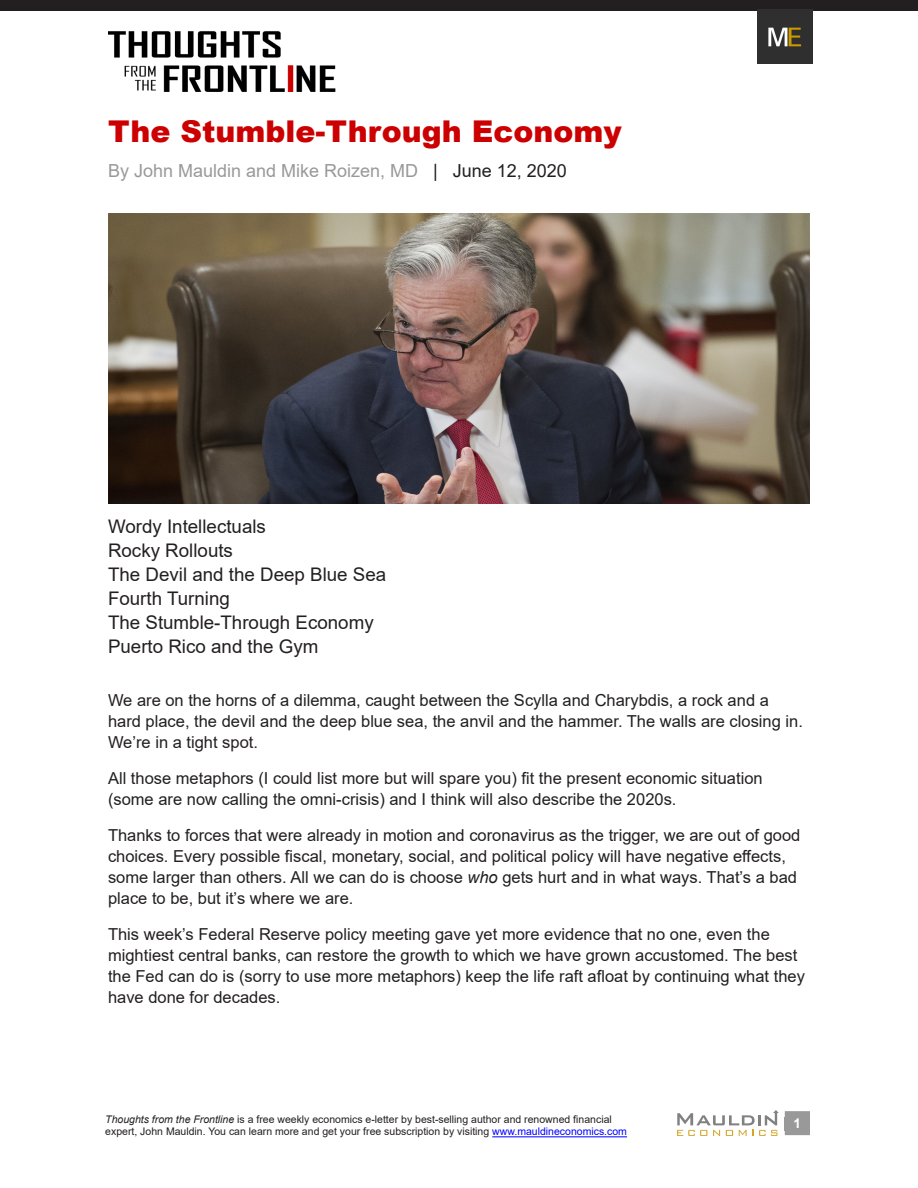
<style>
.page{position:relative;width:918px;height:1188px;background:#fff}
.page>*{position:absolute;margin:0;border:0;box-sizing:border-box;transform-origin:0 0}
.FirstHeading{font:900 30px "Arial";color:#cc0001}
.TOC-Subhead{font:18.75px "Arial";color:#231f20}
.Date-Issue{font:18px "Arial";color:#999}
.Body-Text{font:16.5px/21px "Arial";color:#231f20}
.Pagination{font:700 13.5px "Arial";color:#fff}
.t1{font:10.5px/12.6px "Arial";color:#231f20}
.s1{color:#231f20}
.s2{font-style:italic}
.s3{color:#00f}
</style>
<div class="page">
<div style="left:785px;top:1111px;width:25px;height:24px;background:#999"></div>
<hr style="left:492px;top:1136px;width:135px;height:1px;background:#00f">
<img style="left:108px;top:31px;width:228px;height:61px">
<div style="left:0;top:0;width:918px;height:11px;background:#231f20"></div>
<img style="left:758px;top:9px;width:55px;height:55px">
<svg style="left:677px;top:1110px;width:102px;height:26px"></svg>
<img style="left:108px;top:213px;width:702px;height:290px">
<p class="FirstHeading" style="left:108px;top:110px;width:515px">The Stumble-Through Economy</p>
<p class="Date-Issue" style="left:108px;top:158px;width:460px">By John Mauldin and Mike Roizen, MD <span class="s1">| June 12, 2020</span></p>
<p class="TOC-Subhead" style="left:108px;top:514px;width:160px">Wordy Intellectuals</p>
<p class="TOC-Subhead" style="left:108px;top:538px;width:127px">Rocky Rollouts</p>
<p class="TOC-Subhead" style="left:108px;top:562px;width:280px">The Devil and the Deep Blue Sea</p>
<p class="TOC-Subhead" style="left:108px;top:586px;width:123px">Fourth Turning</p>
<p class="TOC-Subhead" style="left:108px;top:610px;width:267px">The Stumble-Through Economy</p>
<p class="TOC-Subhead" style="left:108px;top:634px;width:212px">Puerto Rico and the Gym</p>
<p class="Body-Text" style="left:108px;top:689px;width:696px">We are on the horns of a dilemma, caught between the Scylla and Charybdis, a rock and a hard place, the devil and the deep blue sea, the anvil and the hammer. The walls are closing in.<br>We’re in a tight spot.</p>
<p class="Body-Text" style="left:108px;top:767px;width:656px">All those metaphors (I could list more but will spare you) fit the present economic situation (some are now calling the omni-crisis) and I think will also describe the 2020s.</p>
<p class="Body-Text" style="left:108px;top:824px;width:694px">Thanks to forces that were already in motion and coronavirus as the trigger, we are out of good choices. Every possible fiscal, monetary, social, and political policy will have negative effects, some larger than others. All we can do is choose <span class="s2">who</span> gets hurt and in what ways. That’s a bad place to be, but it’s where we are.</p>
<p class="Body-Text" style="left:108px;top:923px;width:698px">This week’s Federal Reserve policy meeting gave yet more evidence that no one, even the mightiest central banks, can restore the growth to which we have grown accustomed. The best the Fed can do is (sorry to use more metaphors) keep the life raft afloat by continuing what they have done for decades.</p>
<p class="t1" style="left:105px;top:1113px;width:523px"><span class="s2">Thoughts from the Frontline</span> is a free weekly economics e-letter by best-selling author and renowned financial expert, John Mauldin. You can learn more and get your free subscription by visiting <span class="s3">www.mauldineconomics.com</span></p>
<p class="Pagination" style="left:794px;top:1113px;width:9px">1</p>
</div>
